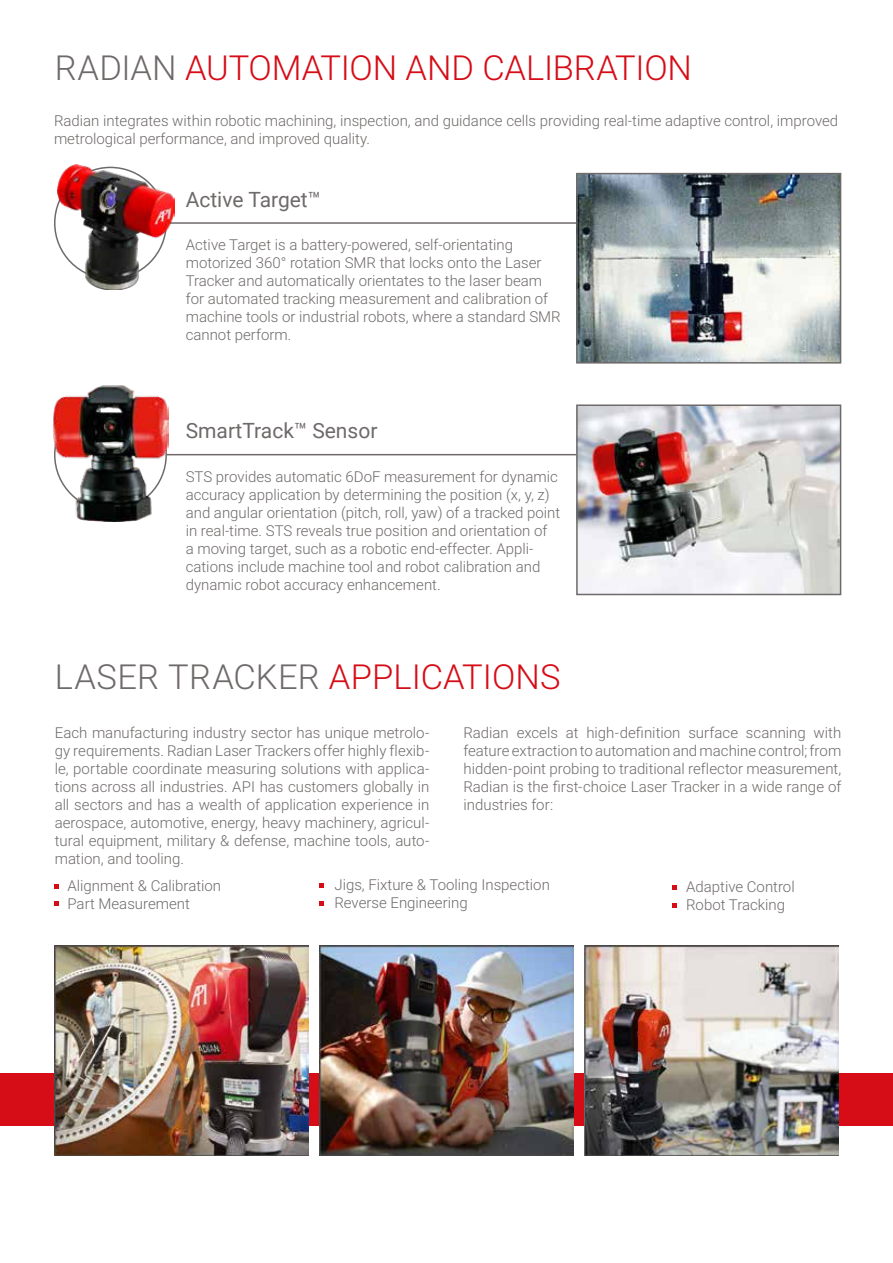
<style>
.page{position:relative;width:893px;height:1263px;background:#fff}
.page>*{position:absolute;margin:0;border:0;box-sizing:border-box;transform-origin:0 0}
.t1{font:300 34.5px "Roboto";letter-spacing:-.005em;color:#d60c16}
.t2{font:300 34.5px "Roboto";letter-spacing:.005em;color:#6e6a69}
.t3{font:21px "Roboto";color:#6e6a69}
.t4{font:300 15px/18px "Roboto";color:#6e6a69}
.s1{color:#6e6a69}
.s2{color:#d60c16}
</style>
<div class="page">
<div style="left:0;top:1074px;width:893px;height:52px;background:#d60c16"></div>
<svg style="left:673px;top:885px;width:4px;height:5px"></svg>
<svg style="left:673px;top:903px;width:4px;height:5px"></svg>
<svg style="left:319px;top:883px;width:5px;height:5px"></svg>
<svg style="left:319px;top:901px;width:5px;height:5px"></svg>
<svg style="left:54px;top:884px;width:5px;height:4px"></svg>
<svg style="left:54px;top:901px;width:5px;height:5px"></svg>
<hr style="left:166px;top:222px;width:430px;height:2px;background:#6e6a69">
<hr style="left:166px;top:454px;width:430px;height:1px;background:#6e6a69">
<img style="left:54px;top:945px;width:254px;height:210px">
<img style="left:319px;top:945px;width:254px;height:210px">
<img style="left:585px;top:945px;width:254px;height:210px">
<img style="left:58px;top:164px;width:116px;height:126px">
<img style="left:53px;top:385px;width:116px;height:137px">
<img style="left:579px;top:407px;width:259px;height:185px">
<div style="left:576px;top:404px;width:265px;height:191px;border:2px solid #6e6a69"></div>
<img style="left:579px;top:176px;width:259px;height:185px">
<div style="left:576px;top:173px;width:265px;height:191px;border:2px solid #6e6a69"></div>
<h1 class="t1" style="left:55px;top:43px;width:639px"><span class="s1">RADIAN</span> AUTOMATION AND CALIBRATION</h1>
<p class="t4" style="left:54px;top:111px;width:786px">Radian integrates within robotic machining, inspection, and guidance cells providing real-time adaptive control, improved metrological performance, and improved quality.</p>
<h2 class="t3" style="left:186px;top:184px;width:137px">Active Target™</h2>
<p class="t4" style="left:186px;top:235px;width:377px">Active Target is a battery-powered, self-orientating motorized 360° rotation SMR that locks onto the Laser Tracker and automatically orientates to the laser beam for automated tracking measurement and calibration of machine tools or industrial robots, where a standard SMR cannot perform.</p>
<h2 class="t3" style="left:186px;top:416px;width:193px">SmartTrack™ Sensor</h2>
<p class="t4" style="left:186px;top:467px;width:376px">STS provides automatic 6DoF measurement for dynamic accuracy application by determining the position (x, y, z) and angular orientation (pitch, roll, yaw) of a tracked point in real-time. STS reveals true position and orientation of<br>a moving target, such as a robotic end-effecter. Appli&shy;cations include machine tool and robot calibration and dynamic robot accuracy enhancement.</p>
<h1 class="t2" style="left:55px;top:653px;width:507px">LASER TRACKER <span class="s2">APPLICATIONS</span></h1>
<p class="t4" style="left:55px;top:723px;width:376px;text-align:justify">Each manufacturing industry sector has unique metrolo&shy;gy requirements. Radian Laser Trackers offer highly flexib&shy;le, portable coordinate measuring solutions with applica&shy;tions across all industries. API has customers globally in all sectors and has a wealth of application experience in aerospace, automotive, energy, heavy machinery, agricul&shy;tural equipment, military &amp; defense, machine tools, auto&shy;mation, and tooling.</p>
<p class="t4" style="left:463px;top:723px;width:379px;text-align:justify">Radian excels at high-definition surface scanning with feature extraction to automation and machine control; from hidden-point probing to traditional reflector measurement, Radian is the first-choice Laser Tracker in a wide range of industries for:</p>
<p class="t4" style="left:68px;top:876px;width:155px">Alignment &amp; Calibration<br>Part Measurement</p>
<p class="t4" style="left:334px;top:875px;width:217px">Jigs, Fixture &amp; Tooling Inspection<br>Reverse Engineering</p>
<p class="t4" style="left:686px;top:877px;width:110px">Adaptive Control<br>Robot Tracking</p>
</div>
